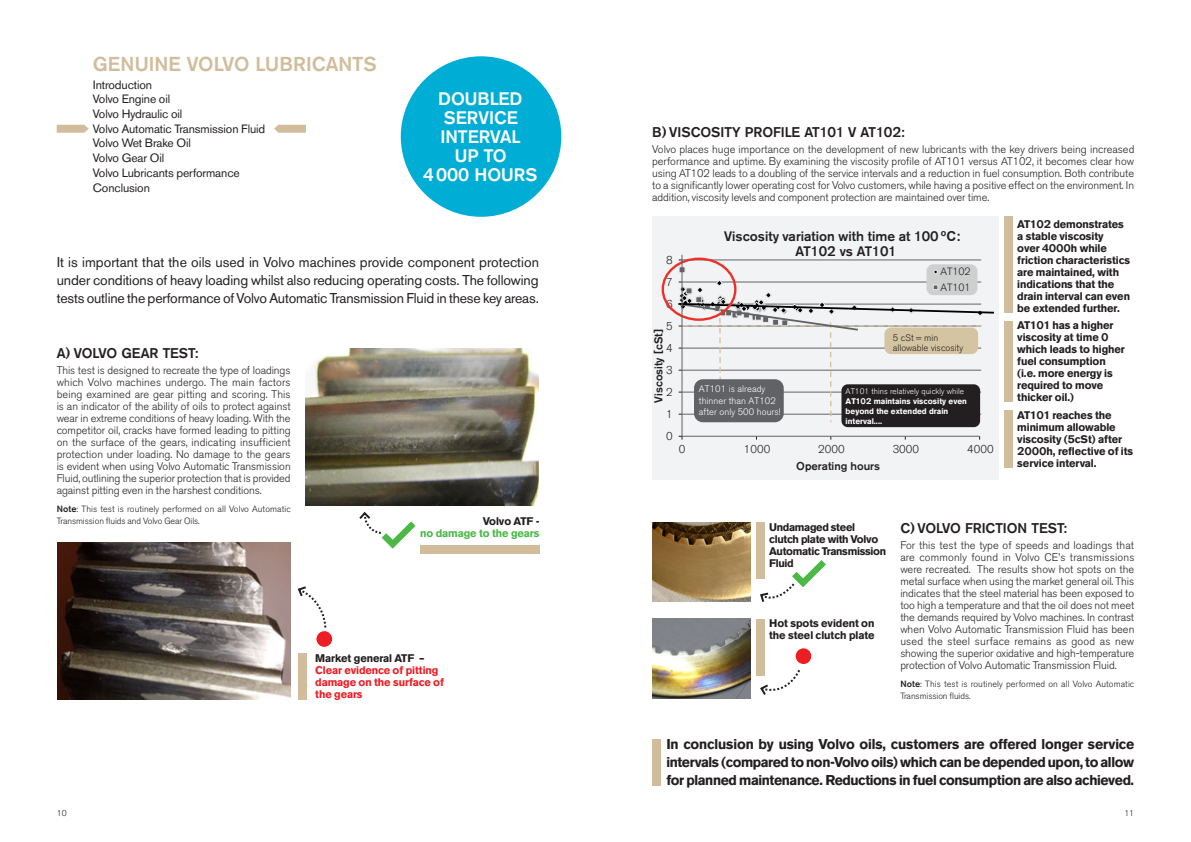
<style>
.page{position:relative;width:1191px;height:842px;background:#fff}
.page>*{position:absolute;margin:0;border:0;box-sizing:border-box;transform-origin:0 0}
.Style_de_paragraphe{font:500 20px "Volvo Sans Pro";letter-spacing:.005em;color:#d1bd9b}
.Brochure_KeyFeatures{font:500 18px/19px "Volvo Sans Pro";color:#fff;text-align:center}
.Style_de_paragraphe-2{font:14.1px/18px "Volvo Sans Pro";letter-spacing:-.01em;color:#231f20;text-align:justify}
.Style_de_paragraphe-3{font:700 14.1px/18px "Volvo Sans Pro";letter-spacing:-.025em;color:#231f20;text-align:justify}
.Brochure_KeyFeatures-2{font:500 14px "Volvo Sans Pro";color:#231f20}
.t1{font:500 13.7px/15.6px "Volvo Sans Pro";color:#231f20;text-align:center}
.Style_de_paragraphe-4{font:12px "Volvo Sans Pro";letter-spacing:-.005em;color:#231f20}
.t2{font:500 11.3px "Volvo Sans Pro";color:#231f20}
.t3{font:300 11.3px "Volvo Sans Pro";color:#231f20}
.Brochure_BodyText{font:300 11px/12px "Volvo Sans Pro";letter-spacing:-.005em;color:#231f20;text-align:justify}
.Brochure_BodyText-2{font:700 11px/12px "Volvo Sans Pro";letter-spacing:-.005em;color:#231f20}
.Brochure_BodyText-3{font:700 11px/12px "Volvo Sans Pro";letter-spacing:-.005em;color:#ee1d23}
.Brochure_BodyText-4{font:700 11px/12px "Volvo Sans Pro";letter-spacing:-.025em;color:#231f20}
.Brochure_BodyText-5{font:700 11px/12px "Volvo Sans Pro";letter-spacing:-.005em;color:#4cb848;text-align:right}
.t4{font:300 10.5px/15.4px "Volvo Sans Pro";letter-spacing:-.005em;color:#231f20}
.t5{font:300 9.4px/11.2px "Volvo Sans Pro";letter-spacing:.005em;color:#fff}
.t6{font:300 9.4px/10.6px "Volvo Sans Pro";color:#231f20}
.Brochure_BodyText-6{font:300 9px/12px "Volvo Sans Pro";letter-spacing:.01em;color:#231f20}
.t7{font:300 8.5px "Volvo Sans Pro";color:#231f20}
.t8{font:700 8.1px/9.7px "Volvo Sans Pro";letter-spacing:.005em;color:#fff}
.s1{font-weight:500}
.s2{color:#231f20}
.s3{font-family:"Arial";font-weight:700}
.s4{font-weight:300}
</style>
<div class="page">
<svg style="left:57px;top:125px;width:32px;height:8px"></svg>
<svg style="left:274px;top:125px;width:32px;height:8px"></svg>
<div style="left:298px;top:653px;width:8px;height:46px;background:#d1bd9b"></div>
<div style="left:420px;top:545px;width:119px;height:9px;background:#d1bd9b"></div>
<div style="left:1004px;top:216px;width:8px;height:96px;background:#d1bd9b"></div>
<div style="left:1004px;top:321px;width:8px;height:81px;background:#d1bd9b"></div>
<div style="left:1004px;top:410px;width:8px;height:58px;background:#d1bd9b"></div>
<div style="left:755px;top:522px;width:9px;height:57px;background:#d1bd9b"></div>
<div style="left:755px;top:619px;width:9px;height:57px;background:#d1bd9b"></div>
<svg style="left:297px;top:586px;width:30px;height:42px"></svg>
<div style="left:316px;top:630px;width:17px;height:17px;background:#ee1d23;border-radius:50%"></div>
<div style="left:315px;top:630px;width:18px;height:18px;border:1px solid #fff;border-radius:50%"></div>
<img style="left:305px;top:348px;width:234px;height:158px">
<img style="left:57px;top:543px;width:234px;height:157px">
<svg style="left:359px;top:511px;width:181px;height:40px"></svg>
<div style="left:652px;top:216px;width:347px;height:263px;background:#f2f3f4"></div>
<hr style="left:682px;top:260px;width:299px;height:1px;background:#636366">
<svg style="left:679px;top:267px;width:6px;height:6px"></svg>
<div style="left:926px;top:264px;width:51px;height:31px;background:#cecfcf;border-radius:7px"></div>
<svg style="left:933px;top:270px;width:5px;height:4px"></svg>
<svg style="left:676px;top:280px;width:318px;height:142px"></svg>
<div style="left:694px;top:379px;width:89px;height:43px;background:#606265;border-radius:9px"></div>
<div style="left:884px;top:328px;width:94px;height:26px;background:#d4c4a2;border-radius:7px"></div>
<div style="left:841px;top:384px;width:139px;height:43px;background:#231f20;border-radius:6px"></div>
<div style="left:661px;top:258px;width:75px;height:63px;border:2px solid #ee2f2a;border-radius:50%"></div>
<hr style="left:682px;top:255px;width:1px;height:181px;background:#636366">
<hr style="left:682px;top:436px;width:297px;height:1px;background:#636366">
<img style="left:652px;top:523px;width:99px;height:79px">
<img style="left:652px;top:619px;width:99px;height:80px">
<div style="left:795px;top:648px;width:17px;height:17px;background:#ee1d23;border-radius:50%"></div>
<div style="left:794px;top:647px;width:18px;height:18px;border:1px solid #fff;border-radius:50%"></div>
<svg style="left:760px;top:557px;width:66px;height:45px"></svg>
<svg style="left:760px;top:668px;width:40px;height:27px"></svg>
<div style="left:652px;top:739px;width:8px;height:46px;background:#d1bd9b"></div>
<div style="left:401px;top:56px;width:160px;height:161px;background:#00aed5;border-radius:50%"></div>
<p class="Style_de_paragraphe" style="left:93px;top:52px;width:285px">GENUINE VOLVO LUBRICANTS</p>
<p class="Style_de_paragraphe-4" style="left:93px;top:77px;width:61px">Introduction</p>
<p class="Style_de_paragraphe-4" style="left:93px;top:92px;width:79px">Volvo Engine oil</p>
<p class="Style_de_paragraphe-4" style="left:93px;top:107px;width:91px">Volvo Hydraulic oil</p>
<p class="Style_de_paragraphe-4" style="left:93px;top:121px;width:174px">Volvo Automatic Transmission Fluid</p>
<p class="Style_de_paragraphe-4" style="left:93px;top:136px;width:100px">Volvo Wet Brake Oil</p>
<p class="Style_de_paragraphe-4" style="left:93px;top:151px;width:73px">Volvo Gear Oil</p>
<p class="Style_de_paragraphe-4" style="left:93px;top:165px;width:148px">Volvo Lubricants performance</p>
<p class="Style_de_paragraphe-4" style="left:93px;top:180px;width:59px">Conclusion</p>
<p class="Brochure_KeyFeatures" style="left:423px;top:89px;width:116px">DOUBLED<br>SERVICE<br>INTERVAL<br>UP TO<br>4000 HOURS</p>
<p class="Style_de_paragraphe-2" style="left:57px;top:253px;width:484px">It is important that the oils used in Volvo machines provide component protection under conditions of heavy loading whilst also reducing operating costs. The following tests outline the performance of Volvo Automatic Transmission Fluid in these key areas.</p>
<p class="Brochure_KeyFeatures-2" style="left:57px;top:345px;width:143px">A) VOLVO GEAR TEST:</p>
<p class="Brochure_BodyText" style="left:57px;top:365px;width:235px">This test is designed to recreate the type of loadings which Volvo machines undergo. The main factors being examined are gear pitting and scoring. This is an indicator of the ability of oils to protect against wear in extreme conditions of heavy loading. With the competitor oil, cracks have formed leading to pitting on the surface of the gears, indicating insufficient protection under loading. No damage to the gears is evident when using Volvo Automatic Transmission Fluid, outlining the superior protection that is provided against pitting even in the harshest conditions.</p>
<p class="Brochure_BodyText-6" style="left:57px;top:503px;width:235px"><span class="s1">Note</span>: This test is routinely performed on all Volvo Automatic<br>Transmission fluids and Volvo Gear Oils.</p>
<p class="Brochure_BodyText-5" style="left:420px;top:515px;width:121px"><span class="s2">Volvo ATF -<br></span>no damage to the gears</p>
<p class="Brochure_BodyText-3" style="left:315px;top:652px;width:130px"><span class="s2">Market general ATF –<br></span>Clear evidence of pitting damage on the surface of the gears</p>
<p class="Brochure_KeyFeatures-2" style="left:652px;top:123px;width:254px">B) VISCOSITY PROFILE AT101 V AT102:</p>
<p class="Brochure_BodyText" style="left:652px;top:144px;width:484px">Volvo places huge importance on the development of new lubricants with the key drivers being increased performance and uptime. By examining the viscosity profile of AT101 versus AT102, it becomes clear how using AT102 leads to a doubling of the service intervals and a reduction in fuel consumption. Both contribute to a significantly lower operating cost for Volvo customers, while having a positive effect on the environment. In addition, viscosity levels and component protection are maintained over time.</p>
<p class="t3" style="left:666px;top:253px;width:8px">8</p>
<p class="t3" style="left:666px;top:275px;width:8px">7</p>
<p class="t3" style="left:666px;top:297px;width:8px">6</p>
<p class="t3" style="left:666px;top:319px;width:8px">5</p>
<p class="t2" style="left:651px;top:403px;width:75px;rotate:-90deg">Viscosity [cSt]</p>
<p class="t3" style="left:666px;top:341px;width:8px">4</p>
<p class="t3" style="left:666px;top:363px;width:8px">3</p>
<p class="t3" style="left:666px;top:385px;width:8px">2</p>
<p class="t3" style="left:666px;top:407px;width:8px">1</p>
<p class="t3" style="left:666px;top:429px;width:8px">0</p>
<p class="t1" style="left:724px;top:228px;width:238px">Viscosity variation with time at 100 <sup>o</sup><span class="s3">C:<br></span>AT102 vs AT101</p>
<p class="t4" style="left:940px;top:264px;width:32px">AT102<br>AT101</p>
<p class="t5" style="left:699px;top:384px;width:83px">AT101 is already thinner than AT102 after only 500 hours!</p>
<p class="t6" style="left:893px;top:332px;width:72px">5 cSt = min allowable viscosity</p>
<p class="t8" style="left:845px;top:387px;width:123px"><span class="s4">AT101 thins relatively quickly while<br></span>AT102 maintains viscosity even beyond the extended drain interval....</p>
<p class="t3" style="left:679px;top:443px;width:8px">0</p>
<p class="t3" style="left:744px;top:443px;width:28px">1000</p>
<p class="t3" style="left:818px;top:443px;width:28px">2000</p>
<p class="t3" style="left:892px;top:443px;width:28px">3000</p>
<p class="t3" style="left:967px;top:443px;width:28px">4000</p>
<p class="t2" style="left:796px;top:459px;width:85px">Operating hours</p>
<p class="Brochure_BodyText-2" style="left:1017px;top:218px;width:114px">AT102 demonstrates a stable viscosity<br>over 4000h while friction characteristics are maintained, with indications that the drain interval can even be extended further.</p>
<p class="Brochure_BodyText-2" style="left:1017px;top:320px;width:109px">AT101 has a higher viscosity at time 0 which leads to higher fuel consumption (i.e. more energy is required to move thicker oil.)</p>
<p class="Brochure_BodyText-2" style="left:1017px;top:409px;width:117px">AT101 reaches the minimum allowable viscosity (5cSt) after<br>2000h, reflective of its service interval.</p>
<p class="Brochure_BodyText-4" style="left:769px;top:521px;width:118px">Undamaged steel clutch plate with Volvo<br>Automatic Transmission<br>Fluid</p>
<p class="Brochure_BodyText-2" style="left:769px;top:617px;width:107px">Hot spots evident on the steel clutch plate</p>
<p class="Brochure_KeyFeatures-2" style="left:900px;top:519px;width:169px">C) VOLVO FRICTION TEST:</p>
<p class="Brochure_BodyText" style="left:900px;top:539px;width:236px">For this test the type of speeds and loadings that are commonly found in Volvo CE’s transmissions were recreated. The results show hot spots on the metal surface when using the market general oil. This indicates that the steel material has been exposed to too high a temperature and that the oil does not meet the demands required by Volvo machines. In contrast when Volvo Automatic Transmission Fluid has been used the steel surface remains as good as new showing the superior oxidative and high-temperature protection of Volvo Automatic Transmission Fluid.</p>
<p class="Brochure_BodyText-6" style="left:900px;top:678px;width:235px"><span class="s1">Note</span>: This test is routinely performed on all Volvo Automatic<br>Transmission fluids.</p>
<p class="Style_de_paragraphe-3" style="left:666px;top:735px;width:469px">In conclusion by using Volvo oils, customers are offered longer service intervals (compared to non-Volvo oils) which can be depended upon, to allow for planned maintenance. Reductions in fuel consumption are also achieved.</p>
<p class="t7" style="left:57px;top:808px;width:11px">10</p>
<p class="t7" style="left:1124px;top:808px;width:11px">11</p>
</div>
